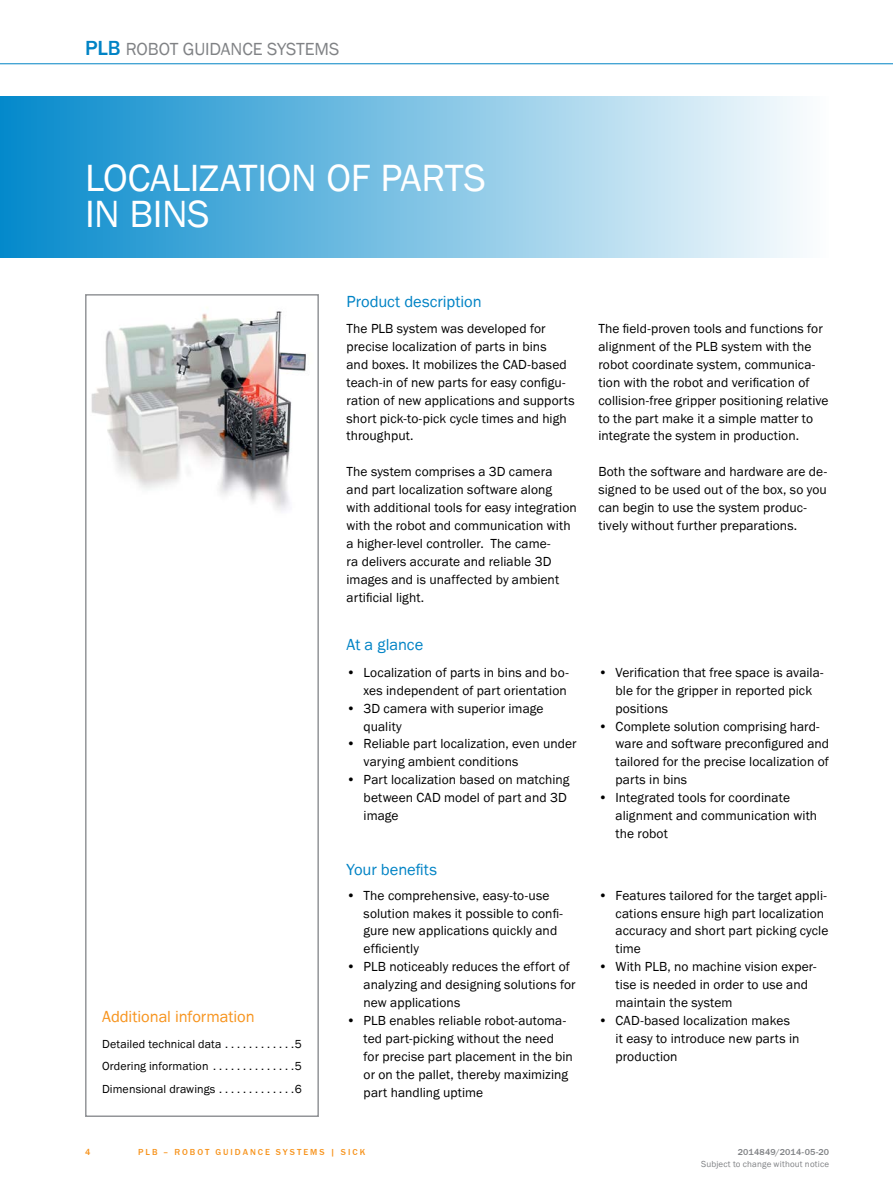
<style>
.page{position:relative;width:893px;height:1188px;background:#fff}
.page>*{position:absolute;margin:0;border:0;box-sizing:border-box;transform-origin:0 0}
.t1{font:39px/36px "SICK Franklin";letter-spacing:-.01em;color:#fff}
.t2{font:18px "SICK Franklin";letter-spacing:-.01em;color:#808285}
.t3{font:16.5px "SICK Franklin";color:#0083c5}
.t4{font:16.5px "SICK Franklin";letter-spacing:-.005em;color:#f7941e}
.t5{font:13.5px/17.9px "SICK Franklin";letter-spacing:.005em;color:#000}
.t6{font:12px "SICK Franklin";letter-spacing:.01em;color:#000}
.t7{font:500 9px "SICK Franklin";letter-spacing:.225em;color:#f7941e}
.t8{font:9px "SICK Franklin";letter-spacing:.02em;color:#808285}
.t9{font:500 9px "SICK Franklin";letter-spacing:.02em;color:#808285}
.s1{font-weight:500;font-size:21px;color:#0083c5}
</style>
<div class="page">
<hr style="left:0;top:63px;width:893px;height:1px;background:#0083c5">
<img style="left:91px;top:311px;width:215px;height:200px">
<div style="left:0;top:97px;width:829px;height:161px;background:linear-gradient(to right,#0489cb,#fdfefe)"></div>
<div style="left:85px;top:294px;width:234px;height:823px;border:2px solid #939598"></div>
<h2 class="t2" style="left:85px;top:38px;width:256px"><span class="s1">PLB</span> ROBOT GUIDANCE SYSTEMS</h2>
<h1 class="t1" style="left:85px;top:160px;width:403px">LOCALIZATION OF PARTS<br>IN BINS</h1>
<p class="t4" style="left:102px;top:1006px;width:154px">Additional information</p>
<p class="t6" style="left:102px;top:1037px;width:121px">Detailed technical data</p>
<p class="t6" style="left:295px;top:1037px;width:9px">5</p>
<p class="t6" style="left:102px;top:1059px;width:108px">Ordering information</p>
<p class="t6" style="left:295px;top:1059px;width:9px">5</p>
<p class="t6" style="left:102px;top:1081px;width:115px">Dimensional drawings</p>
<p class="t6" style="left:295px;top:1081px;width:9px">6</p>
<p class="t3" style="left:347px;top:292px;width:137px">Product description</p>
<p class="t5" style="left:347px;top:320px;width:230px">The PLB system was developed for precise localization of parts in bins<br>and boxes. It mobilizes the CAD-based teach-in of new parts for easy configu&shy;ration of new applications and supports short pick-to-pick cycle times and high throughput.</p>
<p class="t5" style="left:347px;top:463px;width:232px">The system comprises a 3D camera and part localization software along with additional tools for easy integration with the robot and communication with a higher-level controller. The came-<br>ra delivers accurate and reliable 3D images and is unaffected by ambient artificial light.</p>
<p class="t3" style="left:347px;top:634px;width:78px">At a glance</p>
<p class="t5" style="left:347px;top:664px;width:224px;text-align:right">• Localization of parts in bins and bo&shy;xes independent of part orientation</p>
<p class="t5" style="left:364px;top:699px;width:181px;text-indent:-17px">• 3D camera with superior image quality</p>
<p class="t5" style="left:364px;top:735px;width:215px;text-indent:-17px">• Reliable part localization, even under varying ambient conditions</p>
<p class="t5" style="left:364px;top:771px;width:207px;text-indent:-17px">• Part localization based on matching between CAD model of part and 3D image</p>
<p class="t3" style="left:347px;top:859px;width:92px">Your benefits</p>
<p class="t5" style="left:364px;top:886px;width:201px;text-indent:-17px">• The comprehensive, easy-to-use solution makes it possible to confi&shy;gure new applications quickly and efficiently</p>
<p class="t5" style="left:364px;top:958px;width:213px;text-indent:-17px">• PLB noticeably reduces the effort of analyzing and designing solutions for new applications</p>
<p class="t5" style="left:364px;top:1012px;width:211px;text-indent:-17px">• PLB enables reliable robot-automa&shy;ted part-picking without the need for precise part placement in the bin or on the pallet, thereby maximizing part handling uptime</p>
<p class="t5" style="left:598px;top:320px;width:232px">The field-proven tools and functions for alignment of the PLB system with the robot coordinate system, communica&shy;tion with the robot and verification of collision-free gripper positioning relative to the part make it a simple matter to integrate the system in production.</p>
<p class="t5" style="left:598px;top:463px;width:230px">Both the software and hardware are de&shy;signed to be used out of the box, so you can begin to use the system produc&shy;tively without further preparations.</p>
<p class="t5" style="left:616px;top:664px;width:210px;text-indent:-17px">• Verification that free space is availa&shy;ble for the gripper in reported pick positions</p>
<p class="t5" style="left:616px;top:717px;width:215px;text-indent:-17px">• Complete solution comprising hard&shy;ware and software preconfigured and tailored for the precise localization of parts in bins</p>
<p class="t5" style="left:616px;top:789px;width:203px;text-indent:-17px">• Integrated tools for coordinate alignment and communication with the robot</p>
<p class="t5" style="left:616px;top:886px;width:214px;text-indent:-17px">• Features tailored for the target appli&shy;cations ensure high part localization accuracy and short part picking cycle time</p>
<p class="t5" style="left:616px;top:958px;width:202px;text-indent:-17px">• With PLB, no machine vision exper&shy;tise is needed in order to use and maintain the system</p>
<p class="t5" style="left:616px;top:1012px;width:185px;text-indent:-17px">• CAD-based localization makes it easy to introduce new parts in production</p>
<p class="t7" style="left:85px;top:1146px;width:7px">4</p>
<p class="t7" style="left:138px;top:1146px;width:210px">PLB – ROBOT GUIDANCE SYSTEMS | SIC</p>
<p class="t7" style="left:360px;top:1146px;width:7px">K</p>
<p class="t9" style="left:738px;top:1146px;width:93px">2014849/2014-05-20</p>
<p class="t8" style="left:701px;top:1159px;width:130px">Subject to change without notice</p>
</div>
